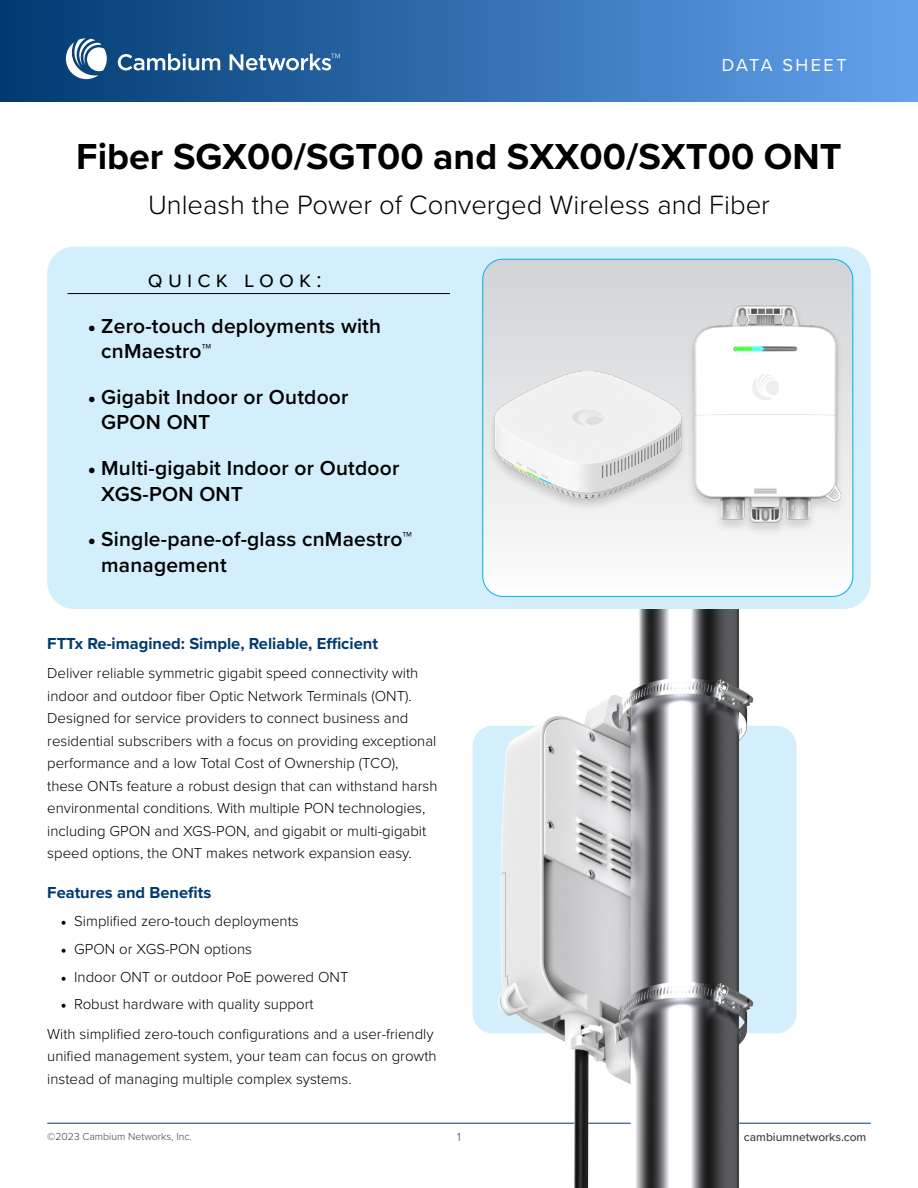
<style>
.page{position:relative;width:918px;height:1188px;background:#fff}
.page>*{position:absolute;margin:0;border:0;box-sizing:border-box;transform-origin:0 0}
.t1{font:700 37.5px "Proxima Nova";color:#000}
.t2{font:300 27.45px "Proxima Nova";color:#000}
.t3{font:22.5px "Proxima Nova";letter-spacing:.23em;color:#000}
.t4{font:600 21px/25.5px "Proxima Nova";letter-spacing:.01em;color:#000}
.t5{font:18px "Proxima Nova";letter-spacing:.14em;color:#fff}
.t6{font:700 16.5px "Proxima Nova";color:#003a70}
.t7{font:300 15px/22.5px "Proxima Nova";color:#000}
.t8{font:500 12px "Proxima Nova";color:#414042}
.t9{font:300 12px "Proxima Nova";color:#414042}
.t10{font:300 10.5px "Proxima Nova";color:#414042}
.s1{font-family:"Minion Pro";font-weight:400}
</style>
<div class="page">
<div style="left:0;top:0;width:918px;height:102px;background:linear-gradient(to right,#003a70,#63a2ed)"></div>
<hr style="left:47px;top:1123px;width:824px;height:1px;background:#003a70">
<svg style="left:118px;top:54px;width:102px;height:16px"></svg>
<svg style="left:230px;top:54px;width:110px;height:16px"></svg>
<svg style="left:66px;top:38px;width:41px;height:41px"></svg>
<div style="left:472px;top:726px;width:324px;height:307px;background:#d4effc;border-radius:20px"></div>
<div style="left:47px;top:247px;width:824px;height:362px;background:#d4effc;border-radius:27px"></div>
<hr style="left:68px;top:293px;width:382px;height:1px;background:#000">
<svg style="left:483px;top:259px;width:370px;height:337px;background:#e7e8e9"></svg>
<div style="left:482px;top:259px;width:371px;height:338px;border:1px solid #00aeef;border-radius:20px"></div>
<div style="left:687px;top:304px;width:161px;height:233px;background:#f4f4f4"></div>
<img style="left:684px;top:295px;width:163px;height:237px">
<div style="left:488px;top:370px;width:200px;height:143px;background:#000;opacity:.15"></div>
<img style="left:491px;top:364px;width:192px;height:138px">
<img style="left:486px;top:609px;width:280px;height:579px">
<p class="t5" style="left:722px;top:52px;width:126px">DATA SHEET</p>
<p class="t1" style="left:76px;top:128px;width:767px">Fiber SGX00/SGT00 and SXX00/SXT00 ONT</p>
<p class="t2" style="left:148px;top:185px;width:623px">Unleash the Power of Converged Wireless and Fiber</p>
<p class="t3" style="left:148px;top:263px;width:175px">quick look:</p>
<p class="t4" style="left:101px;top:312px;width:281px;text-indent:-14px"><span class="s1">•</span> Zero-touch deployments with cnMaestro™</p>
<p class="t4" style="left:101px;top:384px;width:249px;text-indent:-14px"><span class="s1">•</span> Gigabit Indoor or Outdoor<br>GPON ONT</p>
<p class="t4" style="left:101px;top:455px;width:300px;text-indent:-14px"><span class="s1">•</span> Multi-gigabit Indoor or Outdoor<br>XGS-PON ONT</p>
<p class="t4" style="left:101px;top:526px;width:312px;text-indent:-14px"><span class="s1">•</span> Single-pane-of-glass cnMaestro™ management</p>
<p class="t6" style="left:47px;top:631px;width:332px">FTTx Re-imagined: Simple, Reliable, Efficient</p>
<p class="t7" style="left:47px;top:661px;width:392px">Deliver reliable symmetric gigabit speed connectivity with indoor and outdoor fiber Optic Network Terminals (ONT).<br>Designed for service providers to connect business and residential subscribers with a focus on providing exceptional performance and a low Total Cost of Ownership (TCO), these ONTs feature a robust design that can withstand harsh environmental conditions. With multiple PON technologies, including GPON and XGS-PON, and gigabit or multi-gigabit speed options, the ONT makes network expansion easy.</p>
<p class="t6" style="left:47px;top:881px;width:165px">Features and Benefits</p>
<p class="t7" style="left:61px;top:909px;width:239px"><span class="s1">•</span> Simplified zero-touch deployments</p>
<p class="t7" style="left:61px;top:937px;width:193px"><span class="s1">•</span> GPON or XGS-PON options</p>
<p class="t7" style="left:61px;top:965px;width:289px"><span class="s1">•</span> Indoor ONT or outdoor PoE powered ONT</p>
<p class="t7" style="left:61px;top:992px;width:254px"><span class="s1">•</span> Robust hardware with quality support</p>
<p class="t7" style="left:47px;top:1022px;width:391px">With simplified zero-touch configurations and a user-friendly unified management system, your team can focus on growth instead of managing multiple complex systems.</p>
<p class="t10" style="left:47px;top:1128px;width:146px">©2023 Cambium Networks, Inc.</p>
<p class="t9" style="left:457px;top:1128px;width:5px">1</p>
<p class="t8" style="left:744px;top:1128px;width:124px">cambiumnetworks.com</p>
</div>
